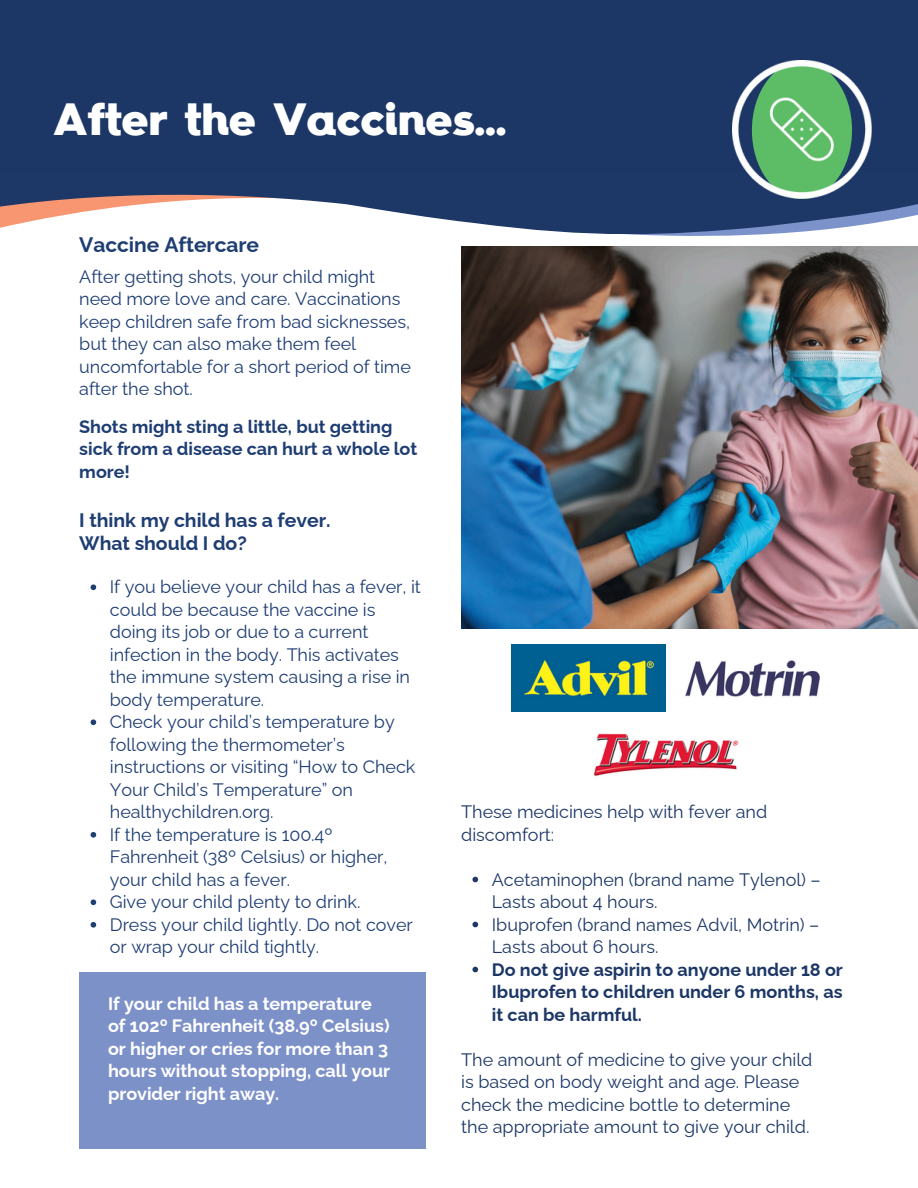
<style>
.page{position:relative;width:918px;height:1188px;background:#fff}
.page>*{position:absolute;margin:0;border:0;box-sizing:border-box;transform-origin:0 0}
.t1{font:900 45px "Hurme Geometric Sans 4 W00";letter-spacing:-.005em;color:#fff}
.t2{font:700 21px "Raleway";letter-spacing:-.005em;color:#1e3d73}
.t3{font:700 19.5px/22.5px "Raleway";letter-spacing:-.005em;color:#1e3d73}
.t4{font:18px/22.5px "Raleway";letter-spacing:-.005em;color:#1e3d73}
.t5{font:18px/22.5px "Raleway";color:#1c3766}
.t6{font:700 18px/22.5px "Raleway";letter-spacing:-.005em;color:#fff}
.t7{font:700 18px/22.5px "Raleway";color:#1c3766;text-align:justify}
.t8{font:700 18px/22.5px "Raleway";letter-spacing:-.005em;color:#1e3d73}
</style>
<div class="page">
<svg style="left:0;top:173px;width:918px;height:63px;fill:#1d3766"></svg>
<div style="left:0;top:0;width:918px;height:173px;background:#1c3766"></div>
<img style="left:461px;top:246px;width:457px;height:383px">
<img style="left:733px;top:60px;width:138px;height:139px">
<div style="left:79px;top:972px;width:347px;height:177px;background:#7d91c9"></div>
<svg style="left:91px;top:584px;width:5px;height:6px"></svg>
<svg style="left:91px;top:719px;width:5px;height:6px"></svg>
<svg style="left:91px;top:832px;width:5px;height:6px"></svg>
<svg style="left:91px;top:899px;width:5px;height:6px"></svg>
<svg style="left:91px;top:922px;width:5px;height:6px"></svg>
<svg style="left:472px;top:877px;width:6px;height:5px"></svg>
<svg style="left:472px;top:922px;width:6px;height:5px"></svg>
<svg style="left:472px;top:967px;width:6px;height:5px"></svg>
<img style="left:593px;top:733px;width:146px;height:44px">
<img style="left:685px;top:660px;width:134px;height:37px">
<img style="left:512px;top:644px;width:154px;height:68px">
<h1 class="t1" style="left:53px;top:88px;width:454px">After the Vaccines…</h1>
<p class="t2" style="left:79px;top:233px;width:181px">Vaccine Aftercare</p>
<h2 class="t4" style="left:79px;top:265px;width:333px">After getting shots, your child might need more love and care. Vaccinations keep children safe from bad sicknesses, but they can also make them feel uncomfortable for a short period of time after the shot.</h2>
<p class="t8" style="left:79px;top:415px;width:340px">Shots might sting a little, but getting sick from a disease can hurt a whole lot more!</p>
<p class="t3" style="left:79px;top:509px;width:253px">I think my child has a fever.<br>What should I do?</p>
<h3 class="t4" style="left:110px;top:576px;width:313px">If you believe your child has a fever, it could be because the vaccine is doing its job or due to a current infection in the body. This activates the immune system causing a rise in body temperature.</h3>
<h2 class="t4" style="left:110px;top:711px;width:307px">Check your child’s temperature by following the thermometer’s instructions or visiting “How to Check<br>Your Child’s Temperature” on healthychildren.org.</h2>
<p class="t4" style="left:110px;top:823px;width:279px">If the temperature is 100.4º<br>Fahrenheit (38º Celsius) or higher, your child has a fever.</p>
<p class="t4" style="left:110px;top:891px;width:252px">Give your child plenty to drink.</p>
<p class="t4" style="left:110px;top:913px;width:304px">Dress your child lightly. Do not cover or wrap your child tightly.</p>
<p class="t6" style="left:108px;top:992px;width:284px">If your child has a temperature of 102º Fahrenheit (38.9º Celsius) or higher or cries for more than 3 hours without stopping, call your provider right away.</p>
<p class="t5" style="left:461px;top:801px;width:308px">These medicines help with fever and</p>
<p class="t5" style="left:461px;top:823px;width:95px">discomfort:</p>
<p class="t5" style="left:492px;top:868px;width:331px">Acetaminophen (brand name Tylenol) –<br>Lasts about 4 hours.</p>
<p class="t5" style="left:492px;top:913px;width:329px">Ibuprofen (brand names Advil, Motrin) –<br>Lasts about 6 hours.</p>
<p class="t7" style="left:492px;top:958px;width:353px">Do not give aspirin to anyone under 18 or Ibuprofen to children under 6 months, as it can be harmful.</p>
<p class="t5" style="left:461px;top:1048px;width:353px">The amount of medicine to give your child</p>
<p class="t5" style="left:461px;top:1071px;width:340px">is based on body weight and age. Please</p>
<p class="t5" style="left:461px;top:1093px;width:331px">check the medicine bottle to determine</p>
<p class="t5" style="left:461px;top:1116px;width:350px">the appropriate amount to give your child.</p>
</div>
